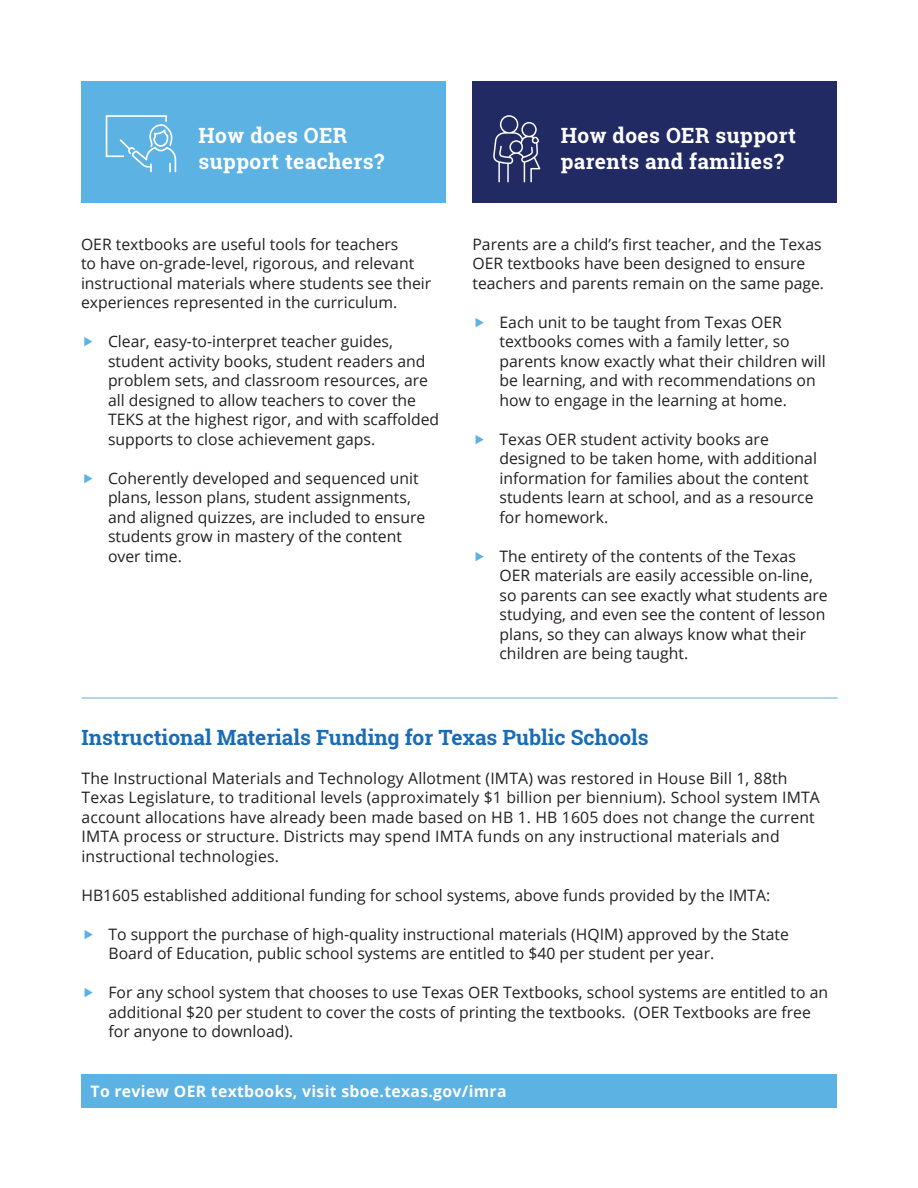
<style>
.page{position:relative;width:918px;height:1188px;background:#fff}
.page>*{position:absolute;margin:0;border:0;box-sizing:border-box;transform-origin:0 0}
.TEA_TOC_Body_Text{font:700 21px/25.5px "Roboto Slab";letter-spacing:.02em;color:#fff}
.t1{font:700 21px "Roboto Slab";color:#196cb6}
.t2{font:15.75px/19.5px "Open Sans";color:#231f20}
.t3{font:700 15.75px "Open Sans";letter-spacing:.02em;color:#fff}
</style>
<div class="page">
<div style="left:81px;top:82px;width:365px;height:121px;background:#5db2e4"></div>
<div style="left:472px;top:82px;width:365px;height:121px;background:#222a64"></div>
<svg style="left:106px;top:115px;width:71px;height:58px"></svg>
<svg style="left:493px;top:115px;width:47px;height:67px"></svg>
<hr style="left:82px;top:698px;width:756px;height:1px;background:#5db2e4">
<div style="left:81px;top:1074px;width:756px;height:34px;background:#5db2e4"></div>
<p class="TEA_TOC_Body_Text" style="left:198px;top:123px;width:187px">How does OER support teachers?</p>
<p class="TEA_TOC_Body_Text" style="left:561px;top:123px;width:237px">How does OER support parents and families?</p>
<p class="t2" style="left:81px;top:234px;width:352px">OER textbooks are useful tools for teachers<br>to have on-grade-level, rigorous, and relevant instructional materials where students see their experiences represented in the curriculum.</p>
<p class="t2" style="left:108px;top:331px;width:333px">Clear, easy-to-interpret teacher guides, student activity books, student readers and problem sets, and classroom resources, are all designed to allow teachers to cover the TEKS at the highest rigor, and with scaffolded supports to close achievement gaps.</p>
<p class="t2" style="left:108px;top:468px;width:319px">Coherently developed and sequenced unit plans, lesson plans, student assignments, and aligned quizzes, are included to ensure students grow in mastery of the content over time.</p>
<p class="t2" style="left:472px;top:234px;width:353px">Parents are a child’s first teacher, and the Texas<br>OER textbooks have been designed to ensure teachers and parents remain on the same page.</p>
<p class="t2" style="left:500px;top:312px;width:328px">Each unit to be taught from Texas OER textbooks comes with a family letter, so parents know exactly what their children will be learning, and with recommendations on how to engage in the learning at home.</p>
<p class="t2" style="left:500px;top:429px;width:319px">Texas OER student activity books are designed to be taken home, with additional information for families about the content students learn at school, and as a resource for homework.</p>
<p class="t2" style="left:500px;top:546px;width:330px">The entirety of the contents of the Texas OER materials are easily accessible on-line, so parents can see exactly what students are studying, and even see the content of lesson plans, so they can always know what their children are being taught.</p>
<p class="t1" style="left:81px;top:723px;width:569px">Instructional Materials Funding for Texas Public Schools</p>
<p class="t2" style="left:81px;top:768px;width:740px">The Instructional Materials and Technology Allotment (IMTA) was restored in House Bill 1, 88th Texas Legislature, to traditional levels (approximately $1 billion per biennium). School system IMTA account allocations have already been made based on HB 1. HB 1605 does not change the current IMTA process or structure. Districts may spend IMTA funds on any instructional materials and instructional technologies.</p>
<p class="t2" style="left:81px;top:885px;width:690px">HB1605 established additional funding for school systems, above funds provided by the IMTA:</p>
<p class="t2" style="left:108px;top:924px;width:682px">To support the purchase of high-quality instructional materials (HQIM) approved by the State<br>Board of Education, public school systems are entitled to $40 per student per year.</p>
<p class="t2" style="left:108px;top:982px;width:721px">For any school system that chooses to use Texas OER Textbooks, school systems are entitled to an additional $20 per student to cover the costs of printing the textbooks. (OER Textbooks are free for anyone to download).</p>
<p class="t3" style="left:91px;top:1080px;width:417px">To review OER textbooks, visit sboe.texas.gov/imra</p>
</div>
